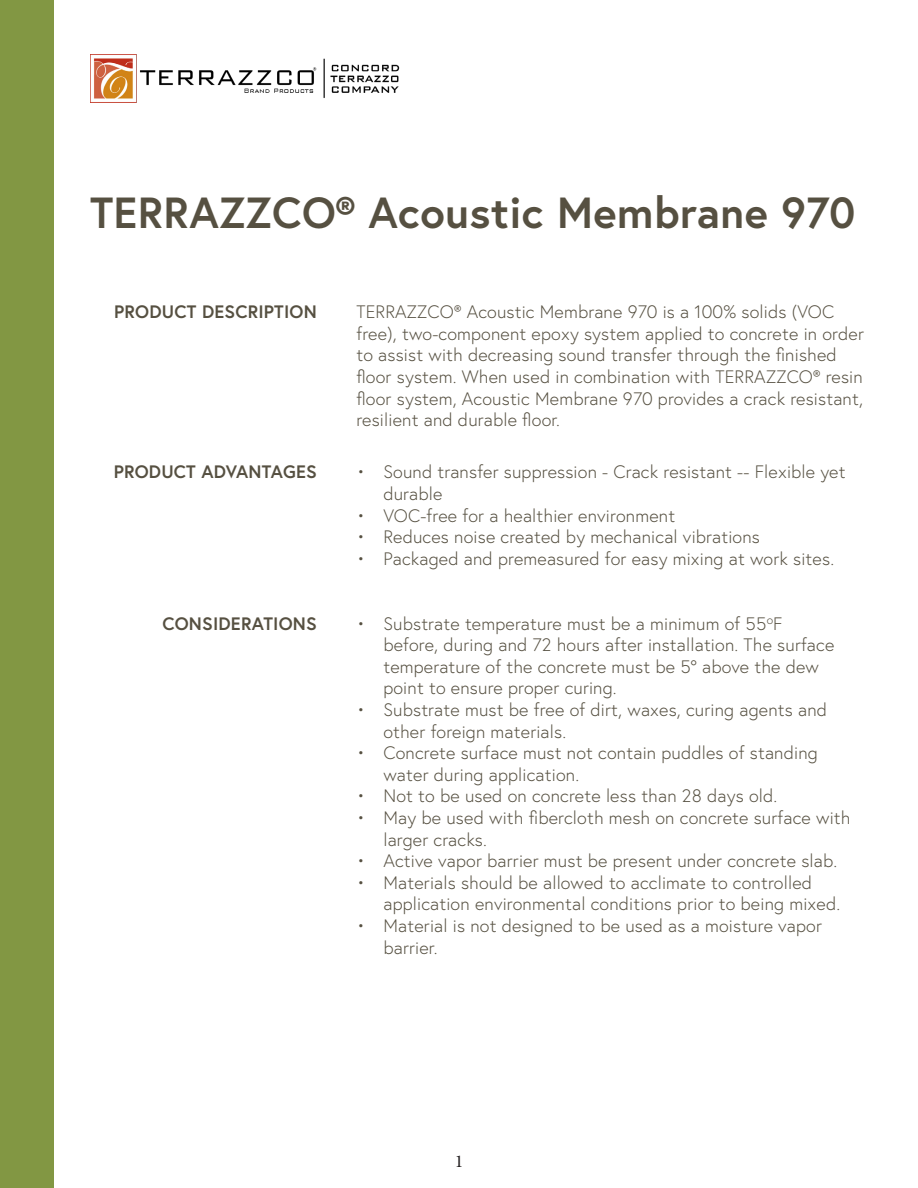
<style>
.page{position:relative;width:918px;height:1188px;background:#fff}
.page>*{position:absolute;margin:0;border:0;box-sizing:border-box;transform-origin:0 0}
.t1{font:700 43.5px "Europa";letter-spacing:.01em;color:#565041}
.t2{font:300 18px/21.6px "Europa";letter-spacing:.01em;color:#565041}
.t3{font:700 18px "Europa";letter-spacing:.01em;color:#565041}
.t4{font:18px "Minion Pro";color:#231f20}
</style>
<div class="page">
<div style="left:0;top:0;width:54px;height:1188px;background:#829743"></div>
<img style="left:90px;top:54px;width:310px;height:49px">
<p class="t1" style="left:90px;top:183px;width:767px">TERRAZZCO® Acoustic Membrane 970</p>
<p class="t3" style="left:114px;top:300px;width:204px">PRODUCT DESCRIPTION</p>
<p class="t2" style="left:356px;top:301px;width:509px">TERRAZZCO® Acoustic Membrane 970 is a 100% solids (VOC free), two-component epoxy system applied to concrete in order to assist with decreasing sound transfer through the finished floor system. When used in combination with TERRAZZCO® resin floor system, Acoustic Membrane 970 provides a crack resistant, resilient and durable floor.</p>
<p class="t3" style="left:114px;top:460px;width:205px">PRODUCT ADVANTAGES</p>
<p class="t2" style="left:383px;top:461px;width:464px;text-indent:-27px">• Sound transfer suppression - Crack resistant -- Flexible yet durable</p>
<p class="t2" style="left:356px;top:504px;width:320px">• VOC-free for a healthier environment</p>
<p class="t2" style="left:356px;top:526px;width:405px">• Reduces noise created by mechanical vibrations</p>
<p class="t2" style="left:356px;top:548px;width:479px">• Packaged and premeasured for easy mixing at work sites.</p>
<p class="t3" style="left:162px;top:611px;width:156px">CONSIDERATIONS</p>
<p class="t2" style="left:383px;top:612px;width:453px;text-indent:-27px">• Substrate temperature must be a minimum of 55<sup>o</sup>F before, during and 72 hours after installation. The surface temperature of the concrete must be 5° above the dew point to ensure proper curing.</p>
<p class="t2" style="left:383px;top:699px;width:445px;text-indent:-27px">• Substrate must be free of dirt, waxes, curing agents and other foreign materials.</p>
<p class="t2" style="left:383px;top:742px;width:436px;text-indent:-27px">• Concrete surface must not contain puddles of standing water during application.</p>
<p class="t2" style="left:356px;top:785px;width:422px">• Not to be used on concrete less than 28 days old.</p>
<p class="t2" style="left:383px;top:807px;width:469px;text-indent:-27px">• May be used with fibercloth mesh on concrete surface with larger cracks.</p>
<p class="t2" style="left:356px;top:850px;width:482px">• Active vapor barrier must be present under concrete slab.</p>
<p class="t2" style="left:383px;top:872px;width:458px;text-indent:-27px">• Materials should be allowed to acclimate to controlled application environmental conditions prior to being mixed.</p>
<p class="t2" style="left:383px;top:915px;width:440px;text-indent:-27px">• Material is not designed to be used as a moisture vapor barrier.</p>
<p class="t4" style="left:455px;top:1149px;width:10px">1</p>
</div>
